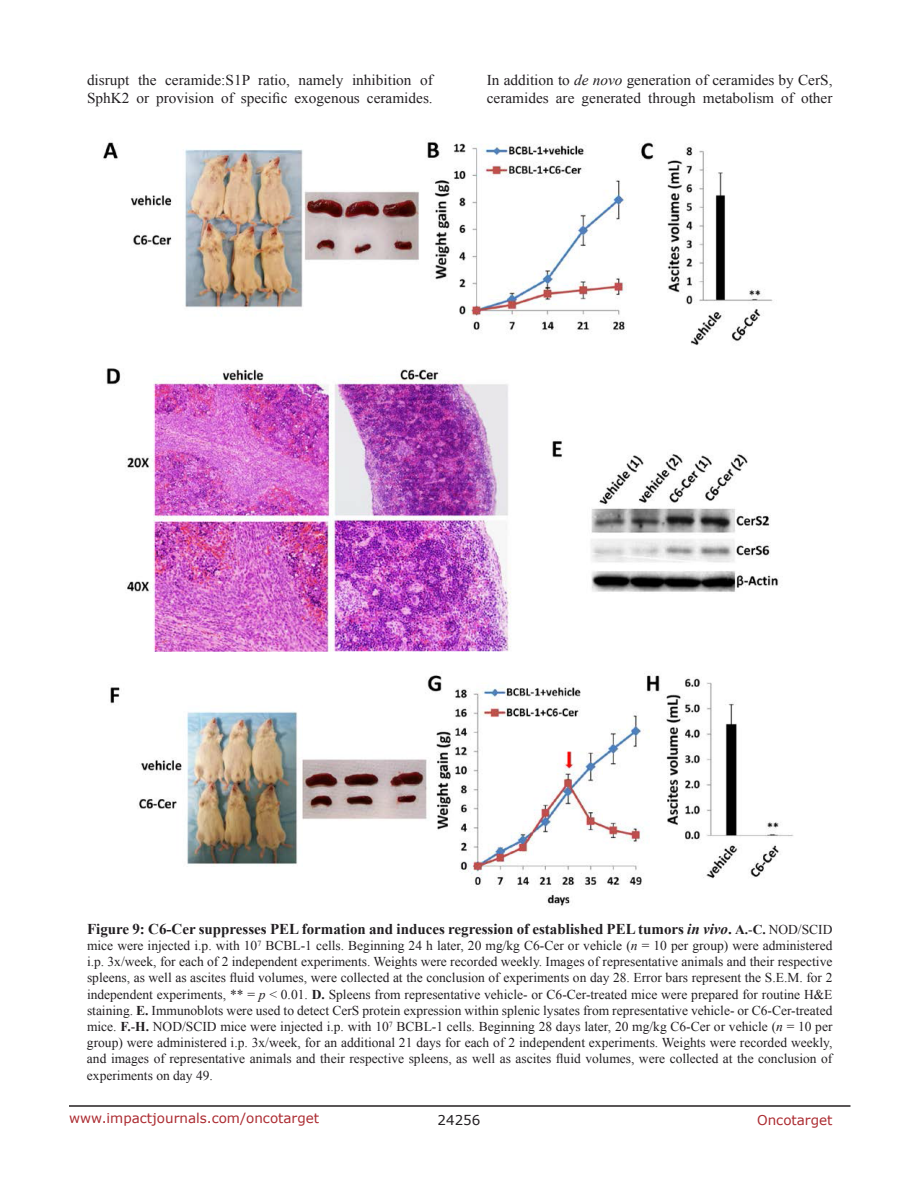
<style>
.page{position:relative;width:918px;height:1188px;background:#fff}
.page>*{position:absolute;margin:0;border:0;box-sizing:border-box;transform-origin:0 0}
.BodyText{font:15px/18px "Times New Roman";color:#221f22}
.FigureText{font:700 15px "Times New Roman";color:#221f22}
.FigureText-2{font:13.5px/16.2px "Times New Roman";color:#221f22;text-align:justify}
.t1{font:13.5px "Verdana";color:#ac2b31}
.t2{font:13.5px "Verdana";color:#221f22}
.s1{font-style:italic}
.s2{font-size:13.5px}
.s3{font-weight:400;font-size:13.5px}
.s4{font-weight:700}
</style>
<div class="page">
<hr style="left:69px;top:1105px;width:781px;height:2px;background:#231f20">
<img style="left:103px;top:142px;width:691px;height:764px">
<p class="BodyText" style="left:87px;top:71px;width:347px">disrupt the ceramide:S1P ratio, namely inhibition of<br>SphK2 or provision of specific exogenous ceramides.</p>
<p class="BodyText" style="left:487px;top:71px;width:347px">In addition to <span class="s1">de novo</span> generation of ceramides by CerS, ceramides are generated through metabolism of other</p>
<p class="FigureText" style="left:87px;top:918px;width:747px">Figure 9: C6-Cer suppresses PEL formation and induces regression of established PEL tumors <span class="s1">in vivo</span>. <span class="s2">A.</span><span class="s3">-</span><span class="s2">C.</span> <span class="s3">NOD/SCID</span></p>
<p class="FigureText-2" style="left:87px;top:937px;width:747px">mice were injected i.p. with 10<sup>7</sup> BCBL-1 cells. Beginning 24 h later, 20 mg/kg C6-Cer or vehicle (<span class="s1">n</span> = 10 per group) were administered i.p. 3x/week, for each of 2 independent experiments. Weights were recorded weekly. Images of representative animals and their respective spleens, as well as ascites fluid volumes, were collected at the conclusion of experiments on day 28. Error bars represent the S.E.M. for 2 independent experiments, ** = <span class="s1">p</span> &lt; 0.01. <span class="s4">D.</span> Spleens from representative vehicle- or C6-Cer-treated mice were prepared for routine H&amp;E staining. <span class="s4">E.</span> Immunoblots were used to detect CerS protein expression within splenic lysates from representative vehicle- or C6-Cer-treated mice. <span class="s4">F.</span>-<span class="s4">H.</span> NOD/SCID mice were injected i.p. with 10<sup>7</sup> BCBL-1 cells. Beginning 28 days later, 20 mg/kg C6-Cer or vehicle (<span class="s1">n</span> = 10 per group) were administered i.p. 3x/week, for an additional 21 days for each of 2 independent experiments. Weights were recorded weekly, and images of representative animals and their respective spleens, as well as ascites fluid volumes, were collected at the conclusion of experiments on day 49.</p>
<p class="t1" style="left:69px;top:1109px;width:252px">www.impactjournals.com/oncotarget</p>
<p class="t2" style="left:438px;top:1111px;width:44px">24256</p>
<p class="t1" style="left:757px;top:1111px;width:77px">Oncotarget</p>
</div>
